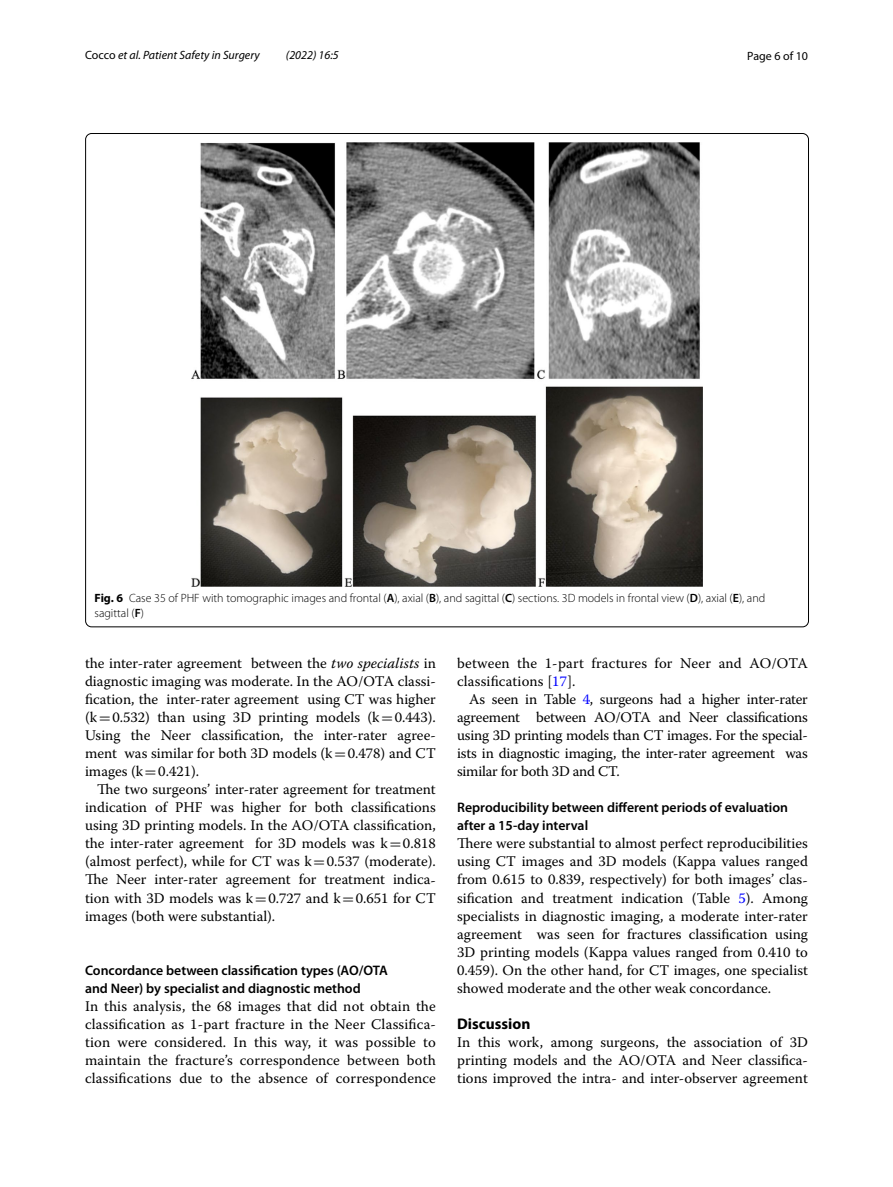
<style>
.page{position:relative;width:893px;height:1187px;background:#fff}
.page>*{position:absolute;margin:0;border:0;box-sizing:border-box;transform-origin:0 0}
.t1{font:700 15.45px "Myriad Pro";color:#000}
.t2{font:14.7px/18px "Warnock Pro";color:#000;text-align:justify}
.t3{font:600 13.8px/18px "Myriad Pro";color:#000}
.t4{font:300 12px/15px "Myriad Pro";color:#000}
.t5{font:italic 12px "Myriad Pro";color:#000}
.t6{font:12px "Myriad Pro";color:#000}
.s1{font-style:normal}
.s2{font-weight:700}
.s3{font-weight:600}
.s4{font-style:italic}
.s5{font-family:"MTSY"}
.s6{color:#00f}
</style>
<div class="page">
<img style="left:192px;top:142px;width:510px;height:444px">
<p class="t5" style="left:85px;top:48px;width:176px"><span class="s1">Cocco</span> et al. Patient Safety in Surgery</p>
<p class="t5" style="left:286px;top:48px;width:54px">(2022) 16:5</p>
<p class="t6" style="left:747px;top:48px;width:62px">Page 6 of 10</p>
<p class="t4" style="left:95px;top:590px;width:672px"><span class="s2">Fig. 6</span> Case 35 of PHF with tomographic images and frontal (<span class="s3">A</span>), axial (<span class="s3">B</span>), and sagittal (<span class="s3">C</span>) sections. 3D models in frontal view (<span class="s3">D</span>), axial (<span class="s3">E</span>), and sagittal (<span class="s3">F</span>)</p>
<p class="t2" style="left:85px;top:654px;width:352px">the inter-rater agreement between the <span class="s4">two specialists</span> in diagnostic imaging was moderate. In the AO/OTA classi&shy;fication, the inter-rater agreement using CT was higher (k<span class="s5">=</span>0.532) than using 3D printing models (k<span class="s5">=</span>0.443).<br>Using the Neer classification, the inter-rater agree&shy;ment was similar for both 3D models (k<span class="s5">=</span>0.478) and CT images (k<span class="s5">=</span>0.421).</p>
<p class="t2" style="left:85px;top:780px;width:352px;text-indent:12px">The two surgeons’ inter-rater agreement for treatment indication of PHF was higher for both classifications using 3D printing models. In the AO/OTA classification, the inter-rater agreement for 3D models was k<span class="s5">=</span>0.818 (almost perfect), while for CT was k<span class="s5">=</span>0.537 (moderate).<br>The Neer inter-rater agreement for treatment indica&shy;tion with 3D models was k<span class="s5">=</span>0.727 and k<span class="s5">=</span>0.651 for CT images (both were substantial).</p>
<p class="t3" style="left:85px;top:961px;width:304px">Concordance between classification types (AO/OTA and Neer) by specialist and diagnostic method</p>
<p class="t2" style="left:85px;top:997px;width:352px">In this analysis, the 68 images that did not obtain the classification as 1-part fracture in the Neer Classifica&shy;tion were considered. In this way, it was possible to maintain the fracture’s correspondence between both classifications due to the absence of correspondence</p>
<p class="t2" style="left:457px;top:654px;width:352px">between the 1-part fractures for Neer and AO/OTA classifications [<span class="s6">17</span>].</p>
<p class="t2" style="left:457px;top:690px;width:352px;text-indent:12px">As seen in Table <span class="s6">4</span>, surgeons had a higher inter-rater agreement between AO/OTA and Neer classifications using 3D printing models than CT images. For the special&shy;ists in diagnostic imaging, the inter-rater agreement was similar for both 3D and CT.</p>
<p class="t3" style="left:457px;top:798px;width:332px">Reproducibility between different periods of evaluation after a 15‑day interval</p>
<p class="t2" style="left:457px;top:834px;width:352px">There were substantial to almost perfect reproducibilities using CT images and 3D models (Kappa values ranged from 0.615 to 0.839, respectively) for both images’ clas&shy;sification and treatment indication (Table <span class="s6">5</span>). Among specialists in diagnostic imaging, a moderate inter-rater agreement was seen for fractures classification using 3D printing models (Kappa values ranged from 0.410 to 0.459). On the other hand, for CT images, one specialist showed moderate and the other weak concordance.</p>
<p class="t1" style="left:457px;top:1013px;width:75px">Discussion</p>
<p class="t2" style="left:457px;top:1032px;width:352px">In this work, among surgeons, the association of 3D printing models and the AO/OTA and Neer classifica&shy;tions improved the intra- and inter-observer agreement</p>
</div>
